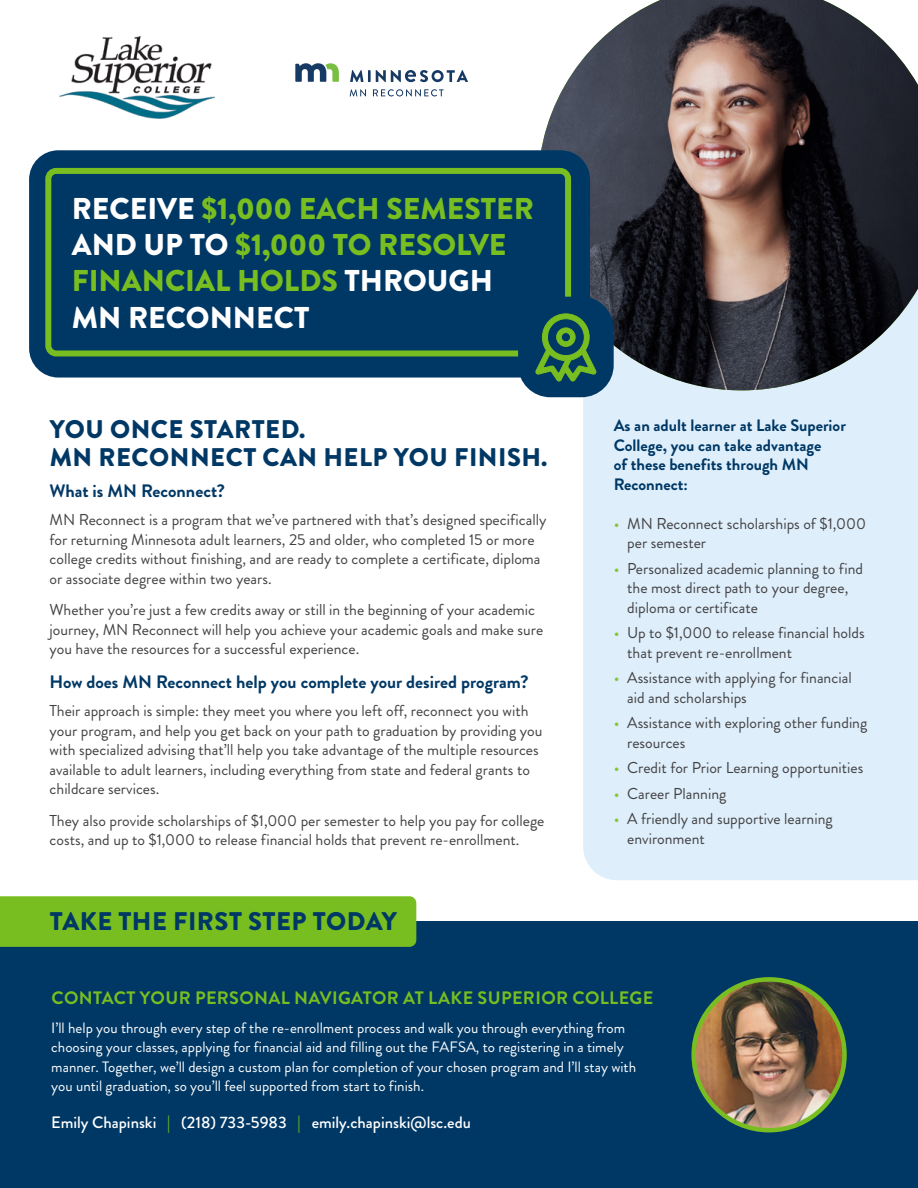
<style>
.page{position:relative;width:918px;height:1188px;background:#fff}
.page>*{position:absolute;margin:0;border:0;box-sizing:border-box;transform-origin:0 0}
.t1{font:900 30px/36.2px "Brandon Grotesque";color:#78be21}
.t2{font:900 25.5px/28.5px "Brandon Grotesque";letter-spacing:.02em;color:#003865}
.t3{font:700 18px "Brandon Grotesque";color:#003865}
.t4{font:700 18px "Brandon Grotesque";letter-spacing:.02em;color:#78be21}
.t5{font:700 16.5px/19.5px "Brandon Grotesque";color:#003865}
.t6{font:500 16.5px "Brandon Grotesque";color:#fff}
.t7{font:15.75px/19.5px "Brandon Grotesque";color:#414042}
.t8{font:15px/19.5px "Brandon Grotesque";color:#fff}
.s1{color:#fff}
.s2{font-size:16.5px;color:#86c537}
.s3{color:#78be21}
</style>
<div class="page">
<img style="left:59px;top:36px;width:156px;height:83px">
<svg style="left:295px;top:63px;width:44px;height:19px"></svg>
<svg style="left:350px;top:70px;width:118px;height:12px"></svg>
<svg style="left:350px;top:89px;width:16px;height:7px"></svg>
<svg style="left:373px;top:89px;width:71px;height:7px"></svg>
<div style="left:583px;top:390px;width:335px;height:490px;background:#deeefa"></div>
<div style="left:0;top:922px;width:918px;height:266px;background:#003865"></div>
<img style="left:541px;top:0;width:377px;height:390px">
<div style="left:29px;top:150px;width:561px;height:228px;background:#003865;border-radius:29px"></div>
<div style="left:45px;top:168px;width:526px;height:188px;border:6px solid #78be21;border-radius:8px"></div>
<div style="left:518px;top:297px;width:96px;height:100px;background:#003865;border-radius:32px"></div>
<svg style="left:535px;top:313px;width:62px;height:69px"></svg>
<div style="left:0;top:896px;width:416px;height:51px;background:#78be21"></div>
<img style="left:694px;top:979px;width:150px;height:151px;border-radius:75px">
<div style="left:691px;top:977px;width:156px;height:155px;border:4px solid #78be21;border-radius:50%"></div>
<h1 class="t1" style="left:72px;top:191px;width:464px"><span class="s1">RECEIVE</span> $1,000 EACH SEMESTER<br><span class="s1">AND UP TO</span> $1,000 TO RESOLVE<br>FINANCIAL HOLDS <span class="s1">THROUGH<br>MN RECONNECT</span></h1>
<h2 class="t2" style="left:50px;top:415px;width:499px">YOU ONCE STARTED.<br>MN RECONNECT CAN HELP YOU FINISH.</h2>
<p class="t3" style="left:50px;top:478px;width:177px">What is MN Reconnect?</p>
<p class="t7" style="left:50px;top:510px;width:498px">MN Reconnect is a program that we’ve partnered with that’s designed specifically for returning Minnesota adult learners, 25 and older, who completed 15 or more college credits without finishing, and are ready to complete a certificate, diploma or associate degree within two years.</p>
<p class="t7" style="left:50px;top:600px;width:495px">Whether you’re just a few credits away or still in the beginning of your academic journey, MN Reconnect will help you achieve your academic goals and make sure you have the resources for a successful experience.</p>
<p class="t3" style="left:50px;top:669px;width:481px">How does MN Reconnect help you complete your desired program?</p>
<p class="t7" style="left:50px;top:701px;width:494px">Their approach is simple: they meet you where you left off, reconnect you with your program, and help you get back on your path to graduation by providing you with specialized advising that’ll help you take advantage of the multiple resources available to adult learners, including everything from state and federal grants to childcare services.</p>
<p class="t7" style="left:50px;top:811px;width:496px">They also provide scholarships of $1,000 per semester to help you pay for college costs, and up to $1,000 to release financial holds that prevent re-enrollment.</p>
<h2 class="t2" style="left:50px;top:908px;width:349px">TAKE THE FIRST STEP TODAY</h2>
<p class="t5" style="left:614px;top:416px;width:234px">As an adult learner at Lake Superior<br>College, you can take advantage<br>of these benefits through MN<br>Reconnect:</p>
<p class="t7" style="left:627px;top:514px;width:240px;text-indent:-14px"><span class="s2">•</span> MN Reconnect scholarships of $1,000 per semester</p>
<p class="t7" style="left:627px;top:559px;width:237px;text-indent:-14px"><span class="s2">•</span> Personalized academic planning to find the most direct path to your degree, diploma or certificate</p>
<p class="t7" style="left:627px;top:623px;width:239px;text-indent:-14px"><span class="s2">•</span> Up to $1,000 to release financial holds that prevent re-enrollment</p>
<p class="t7" style="left:627px;top:668px;width:226px;text-indent:-14px"><span class="s2">•</span> Assistance with applying for financial aid and scholarships</p>
<p class="t7" style="left:627px;top:713px;width:242px;text-indent:-14px"><span class="s2">•</span> Assistance with exploring other funding resources</p>
<p class="t7" style="left:614px;top:758px;width:251px"><span class="s2">•</span> Credit for Prior Learning opportunities</p>
<p class="t7" style="left:614px;top:784px;width:114px"><span class="s2">•</span> Career Planning</p>
<p class="t7" style="left:627px;top:809px;width:207px;text-indent:-14px"><span class="s2">•</span> A friendly and supportive learning environment</p>
<p class="t4" style="left:51px;top:986px;width:603px">CONTACT YOUR PERSONAL NAVIGATOR AT LAKE SUPERIOR COLLEGE</p>
<p class="t8" style="left:51px;top:1018px;width:586px">I’ll help you through every step of the re-enrollment process and walk you through everything from choosing your classes, applying for financial aid and filling out the FAFSA, to registering in a timely manner. Together, we’ll design a custom plan for completion of your chosen program and I’ll stay with you until graduation, so you’ll feel supported from start to finish.</p>
<p class="t6" style="left:51px;top:1111px;width:421px">Emily Chapinski <span class="s3">|</span> (218) 733-5983 <span class="s3">|</span> emily.chapinski@lsc.edu</p>
</div>
